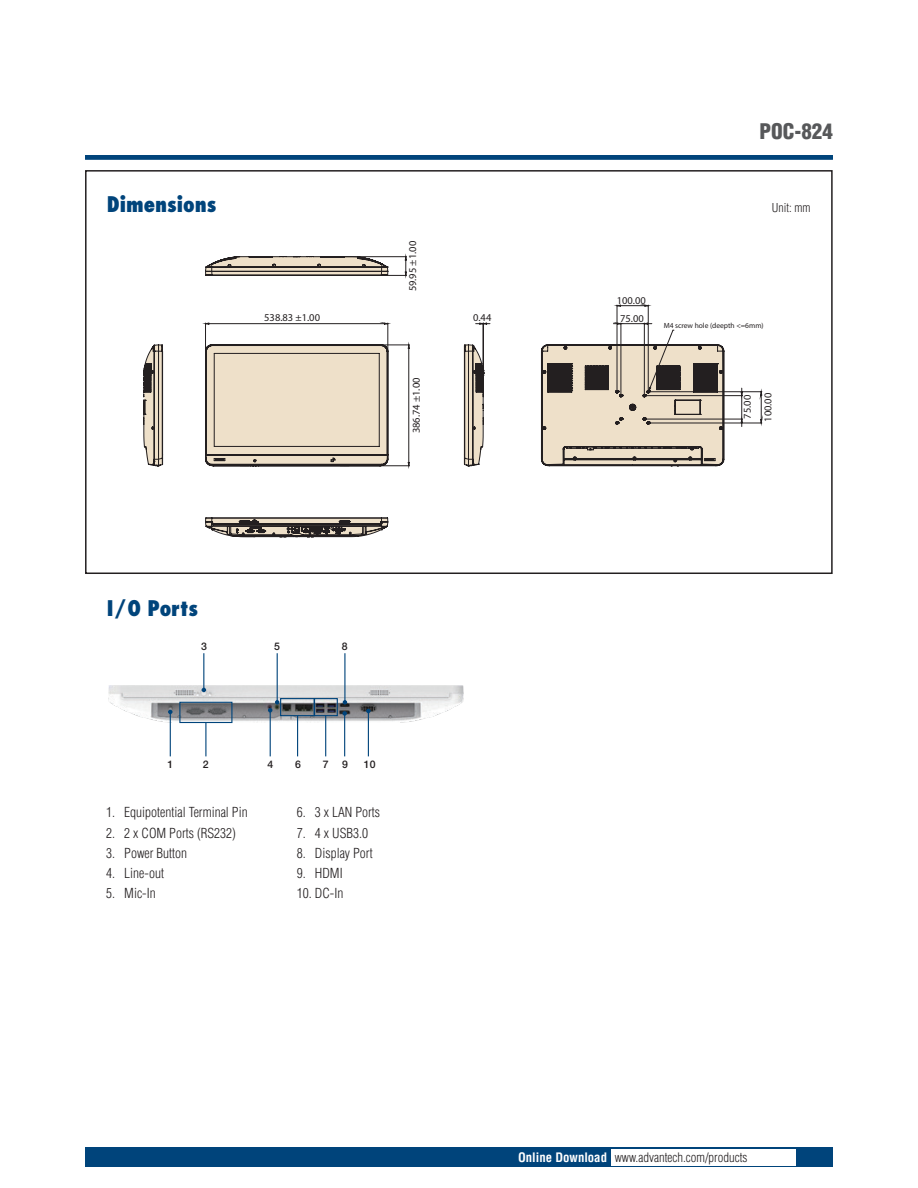
<style>
.page{position:relative;width:918px;height:1188px;background:#fff}
.page>*{position:absolute;margin:0;border:0;box-sizing:border-box;transform-origin:0 0}
.t1{font:800 condensed 21px "Futura";color:#00447b}
.t2{font:900 condensed 21px "Helvetica";color:#57585a}
.t3{font:300 condensed 13.5px "Helvetica";color:#231f20}
.t4{font:300 condensed 12.75px "Helvetica";color:#231f20}
.t5{font:300 condensed 12px "Helvetica";color:#231f20}
.t6{font:10.5px/20.4px "Myriad Pro";color:#231f20}
.t7{font:500 10.5px "Helvetica Neue";color:#231f20}
.t8{font:7.5px "Myriad Pro";color:#231f20}
.s1{font-weight:700;color:#fff}
</style>
<div class="page">
<div style="left:85px;top:1147px;width:748px;height:20px;background:#00447b"></div>
<div style="left:611px;top:1149px;width:184px;height:16px;background:#fff"></div>
<div style="left:85px;top:155px;width:748px;height:5px;background:#00447b"></div>
<img style="left:109px;top:685px;width:354px;height:38px">
<div style="left:85px;top:170px;width:748px;height:404px;border:2px solid #231f20"></div>
<div style="left:179px;top:702px;width:53px;height:21px;border:1px solid #00447b"></div>
<div style="left:314px;top:698px;width:24px;height:18px;border:1px solid #00447b"></div>
<div style="left:280px;top:698px;width:35px;height:18px;border:1px solid #00447b"></div>
<hr style="left:203px;top:653px;width:1px;height:37px;background:#00447b">
<svg style="left:202px;top:688px;width:4px;height:4px"></svg>
<hr style="left:270px;top:710px;width:1px;height:46px;background:#00447b">
<hr style="left:170px;top:712px;width:1px;height:44px;background:#00447b">
<svg style="left:168px;top:710px;width:5px;height:4px"></svg>
<hr style="left:277px;top:653px;width:1px;height:49px;background:#00447b">
<svg style="left:268px;top:700px;width:11px;height:12px"></svg>
<hr style="left:344px;top:653px;width:1px;height:49px;background:#00447b">
<svg style="left:343px;top:700px;width:4px;height:5px"></svg>
<hr style="left:344px;top:713px;width:1px;height:43px;background:#00447b">
<svg style="left:342px;top:711px;width:5px;height:5px"></svg>
<hr style="left:368px;top:711px;width:1px;height:45px;background:#00447b">
<svg style="left:366px;top:709px;width:5px;height:4px"></svg>
<hr style="left:205px;top:722px;width:1px;height:34px;background:#00447b">
<hr style="left:325px;top:716px;width:1px;height:40px;background:#00447b">
<hr style="left:297px;top:716px;width:1px;height:40px;background:#00447b">
<svg style="left:405px;top:257px;width:357px;height:170px"></svg>
<svg style="left:612px;top:303px;width:41px;height:5px"></svg>
<svg style="left:202px;top:321px;width:523px;height:148px"></svg>
<svg style="left:143px;top:344px;width:21px;height:123px;background:#a79e93"></svg>
<svg style="left:205px;top:255px;width:201px;height:21px"></svg>
<svg style="left:205px;top:517px;width:184px;height:21px;background:#817a73"></svg>
<h1 class="t2" style="left:759px;top:118px;width:75px">POC-824</h1>
<h1 class="t1" style="left:107px;top:191px;width:111px">Dimensions</h1>
<p class="t5" style="left:772px;top:200px;width:40px">Unit: mm</p>
<p class="t6" style="left:402px;top:291px;width:52px;rotate:-90deg">59.95 ±1.00</p>
<p class="t6" style="left:264px;top:307px;width:57px">538.83 ±1.00</p>
<p class="t6" style="left:473px;top:307px;width:20px">0.44</p>
<p class="t6" style="left:406px;top:433px;width:57px;rotate:-90deg">386.74 ±1.00</p>
<h1 class="t1" style="left:107px;top:595px;width:93px">I/O Ports</h1>
<p class="t7" style="left:201px;top:640px;width:7px">3</p>
<p class="t7" style="left:274px;top:640px;width:7px">5</p>
<p class="t7" style="left:342px;top:640px;width:7px">8</p>
<p class="t7" style="left:203px;top:758px;width:7px">2</p>
<p class="t7" style="left:323px;top:758px;width:7px">7</p>
<p class="t7" style="left:295px;top:758px;width:7px">6</p>
<p class="t7" style="left:342px;top:758px;width:7px">9</p>
<p class="t7" style="left:364px;top:758px;width:13px">10</p>
<p class="t7" style="left:168px;top:758px;width:7px">1</p>
<p class="t7" style="left:267px;top:758px;width:7px">4</p>
<p class="t3" style="left:106px;top:804px;width:143px">1. Equipotential Terminal Pin</p>
<p class="t3" style="left:106px;top:824px;width:131px">2. 2 x COM Ports (RS232)</p>
<p class="t3" style="left:106px;top:845px;width:82px">3. Power Button</p>
<p class="t3" style="left:106px;top:865px;width:59px">4. Line-out</p>
<p class="t3" style="left:106px;top:885px;width:51px">5. Mic-In</p>
<p class="t3" style="left:297px;top:804px;width:85px">6. 3 x LAN Ports</p>
<p class="t3" style="left:297px;top:824px;width:73px">7. 4 x USB3.0</p>
<p class="t3" style="left:297px;top:845px;width:77px">8. Display Port</p>
<p class="t3" style="left:297px;top:865px;width:47px">9. HDMI</p>
<p class="t3" style="left:297px;top:885px;width:48px">10. DC-In</p>
<p class="t6" style="left:617px;top:290px;width:31px">100.00</p>
<p class="t6" style="left:620px;top:308px;width:25px">75.00</p>
<p class="t8" style="left:664px;top:321px;width:102px">M4 screw hole (deepth &lt;=6mm)</p>
<p class="t6" style="left:737px;top:422px;width:31px;rotate:-90deg">75.00<br>100.00</p>
<p class="t4" style="left:518px;top:1149px;width:231px"><span class="s1">Online Download</span> www.advantech.com/products</p>
</div>
